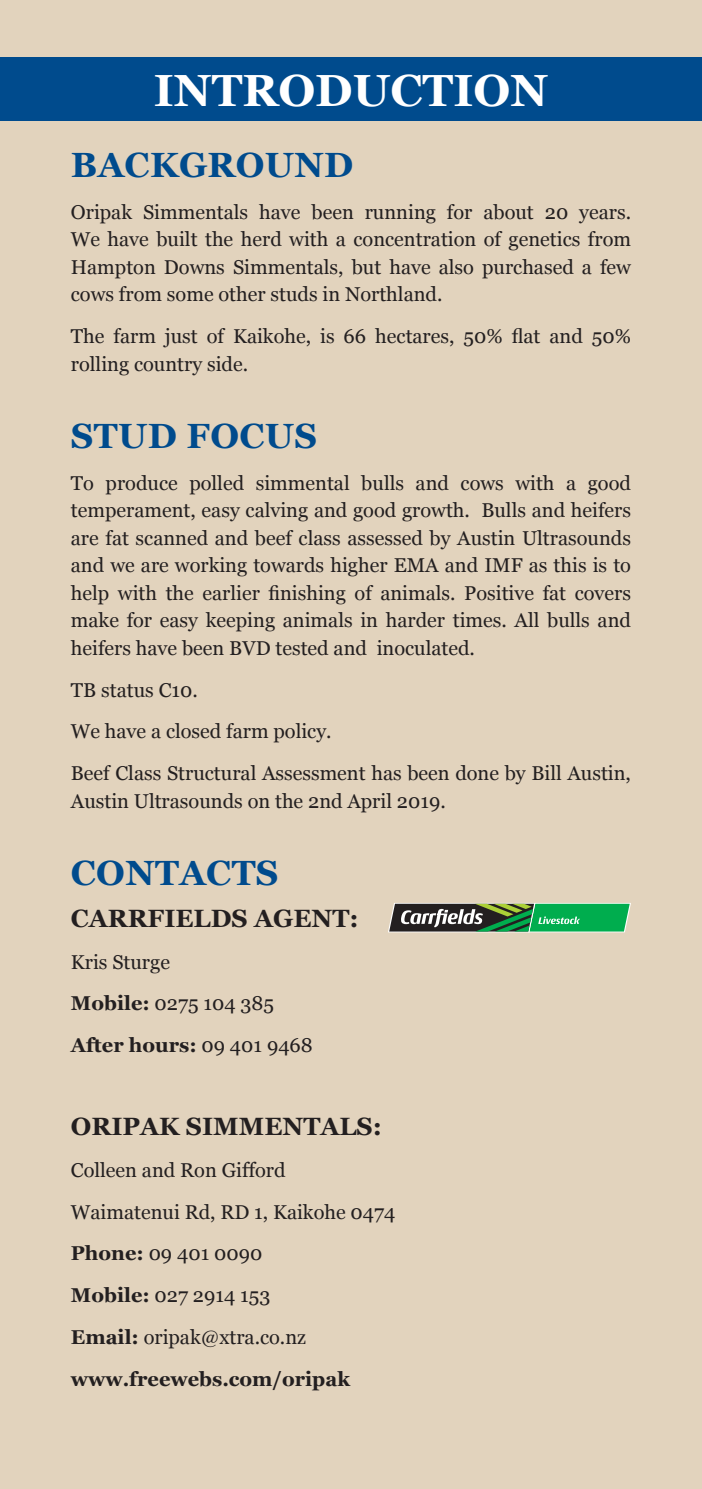
<style>
.page{position:relative;width:702px;height:1489px;background:#fff}
.page>*{position:absolute;margin:0;border:0;box-sizing:border-box;transform-origin:0 0}
.t1{font:700 45px "Georgia";color:#fff}
.t2{font:700 35px "Georgia";letter-spacing:.01em;color:#004b8d}
.t3{font:700 25px "Georgia";color:#231f20}
.t4{font:20px/27.5px "Georgia";color:#231f20}
.s1{font-weight:700}
</style>
<div class="page">
<div style="left:0;top:0;width:702px;height:1488px;background:#e2d3bd"></div>
<div style="left:0;top:57px;width:702px;height:63px;background:#004b8d"></div>
<svg style="left:388px;top:903px;width:243px;height:29px;background:#408759"></svg>
<h1 class="t1" style="left:154px;top:56px;width:396px">INTRODUCTION</h1>
<h2 class="t2" style="left:71px;top:139px;width:284px">BACKGROUND</h2>
<p class="t4" style="left:71px;top:197px;width:561px;text-align:justify">Oripak Simmentals have been running for about 20 years.<br>We have built the herd with a concentration of genetics from Hampton Downs Simmentals, but have also purchased a few cows from some other studs in Northland.</p>
<p class="t4" style="left:71px;top:321px;width:561px">The farm just of Kaikohe, is 66 hectares, 50% flat and 50% rolling country side.</p>
<h2 class="t2" style="left:71px;top:409px;width:248px">STUD FOCUS</h2>
<p class="t4" style="left:71px;top:468px;width:561px;text-align:justify">To produce polled simmental bulls and cows with a good temperament, easy calving and good growth. Bulls and heifers are fat scanned and beef class assessed by Austin Ultrasounds and we are working towards higher EMA and IMF as this is to help with the earlier finishing of animals. Positive fat covers make for easy keeping animals in harder times. All bulls and heifers have been BVD tested and inoculated.</p>
<p class="t4" style="left:71px;top:668px;width:561px;line-height:41.8px">TB status C10.<br>We have a closed farm policy.<br>Beef Class Structural Assessment has been done by Bill Austin,</p>
<p class="t4" style="left:71px;top:786px;width:376px">Austin Ultrasounds on the 2nd April 2019.</p>
<h2 class="t2" style="left:71px;top:846px;width:209px">CONTACTS</h2>
<p class="t3" style="left:71px;top:899px;width:289px">CARRFIELDS AGENT:</p>
<p class="t4" style="left:71px;top:939px;width:243px;line-height:41.8px">Kris Sturge<br><span class="s1">Mobile:</span> 0275 104 385<br><span class="s1">After hours:</span> 09 401 9468</p>
<p class="t3" style="left:71px;top:1107px;width:312px">ORIPAK SIMMENTALS:</p>
<p class="t4" style="left:71px;top:1148px;width:326px;line-height:41.8px">Colleen and Ron Gifford<br>Waimatenui Rd, RD 1, Kaikohe 0474<br><span class="s1">Phone:</span> 09 401 0090<br><span class="s1">Mobile:</span> 027 2914 153<br><span class="s1">Email:</span> oripak@xtra.co.nz <span class="s1">www.freewebs.com/oripak</span></p>
</div>
